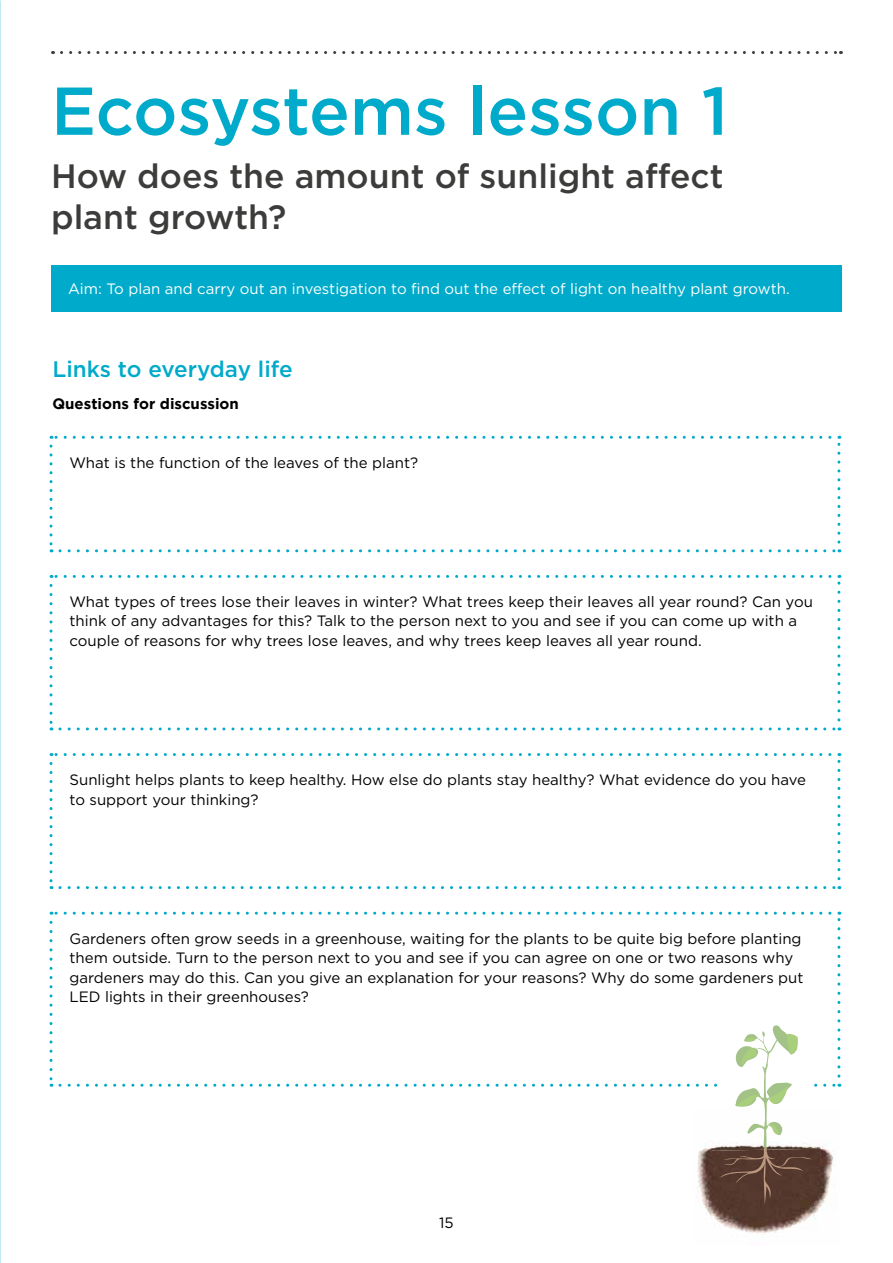
<style>
.page{position:relative;width:893px;height:1263px;background:#fff}
.page>*{position:absolute;margin:0;border:0;box-sizing:border-box;transform-origin:0 0}
.t1{font:500 67.5px "Gotham";letter-spacing:-.005em;color:#00aaca}
.t2{font:500 33.75px/40.5px "Gotham";color:#3c3c3b}
.t3{font:500 22.5px "Gotham";color:#00aaca}
.t4{font:15px/19.5px "Gotham";color:#000}
.t5{font:15px "Gotham";color:#fff}
.t6{font:700 15px "Gotham";color:#000}
</style>
<div class="page">
<svg style="left:61px;top:51px;width:780px;height:3px"></svg>
<svg style="left:0;top:208px;width:1px;height:1055px"></svg>
<div style="left:51px;top:265px;width:791px;height:46px;background:#00aaca"></div>
<svg style="left:50px;top:446px;width:3px;height:106px"></svg>
<svg style="left:60px;top:549px;width:780px;height:3px"></svg>
<svg style="left:837px;top:436px;width:3px;height:106px"></svg>
<svg style="left:51px;top:436px;width:779px;height:3px"></svg>
<svg style="left:50px;top:585px;width:3px;height:145px"></svg>
<svg style="left:60px;top:727px;width:780px;height:3px"></svg>
<svg style="left:837px;top:575px;width:3px;height:145px"></svg>
<svg style="left:51px;top:575px;width:779px;height:3px"></svg>
<svg style="left:50px;top:763px;width:3px;height:126px"></svg>
<svg style="left:60px;top:886px;width:780px;height:3px"></svg>
<svg style="left:837px;top:753px;width:3px;height:126px"></svg>
<svg style="left:51px;top:753px;width:779px;height:3px"></svg>
<img style="left:704px;top:1205px;width:118px;height:28px">
<svg style="left:50px;top:912px;width:790px;height:293px"></svg>
<h1 class="t1" style="left:51px;top:67px;width:679px">Ecosystems lesson 1</h1>
<h2 class="t2" style="left:51px;top:155px;width:674px">How does the amount of sunlight affect plant growth?</h2>
<p class="t5" style="left:68px;top:279px;width:723px">Aim: To plan and carry out an investigation to find out the effect of light on healthy plant growth.</p>
<h3 class="t3" style="left:53px;top:354px;width:242px">Links to everyday life</h3>
<p class="t6" style="left:53px;top:395px;width:188px">Questions for discussion</p>
<p class="t4" style="left:70px;top:452px;width:350px">What is the function of the leaves of the plant?</p>
<p class="t4" style="left:70px;top:591px;width:745px">What types of trees lose their leaves in winter? What trees keep their leaves all year round? Can you think of any advantages for this? Talk to the person next to you and see if you can come up with a couple of reasons for why trees lose leaves, and why trees keep leaves all year round.</p>
<p class="t4" style="left:70px;top:770px;width:738px">Sunlight helps plants to keep healthy. How else do plants stay healthy? What evidence do you have to support your thinking?</p>
<p class="t4" style="left:70px;top:928px;width:735px">Gardeners often grow seeds in a greenhouse, waiting for the plants to be quite big before planting them outside. Turn to the person next to you and see if you can agree on one or two reasons why gardeners may do this. Can you give an explanation for your reasons? Why do some gardeners put LED lights in their greenhouses?</p>
<p class="t4" style="left:439px;top:1213px;width:16px">15</p>
</div>
